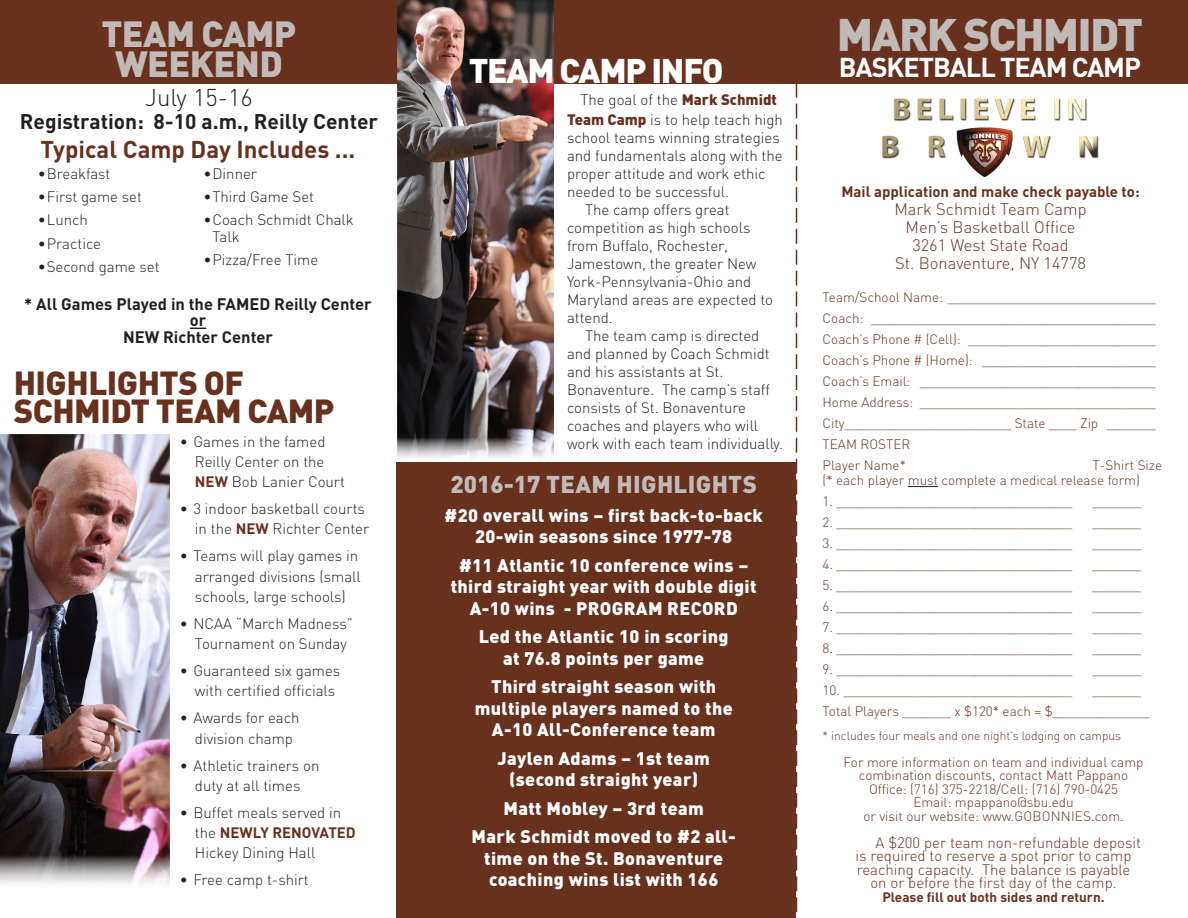
<style>
.page{position:relative;width:1188px;height:918px;background:#fff}
.page>*{position:absolute;margin:0;border:0;box-sizing:border-box;transform-origin:0 0}
.Subhead_1{font:900 45.15px "DIN";letter-spacing:-.04em;color:#c2bab7}
.Subhead_1-2{font:900 36px "DIN";letter-spacing:-.015em;color:#c2bab7}
.t1{font:900 33.9px "DIN";letter-spacing:-.035em;color:#fff}
.Subhead_1-3{font:900 33px/28.5px "DIN";letter-spacing:-.015em;color:#68311e}
.Subhead_1-4{font:700 27px "DIN";letter-spacing:-.04em;color:#fff}
.Subhead_1-5{font:700 24px "DIN";color:#68311e}
.Subhead_1-6{font:900 24px "DIN";letter-spacing:.015em;color:#c2bab7}
.Subhead_2{font:300 24px "DIN";color:#231f20}
.Body_text{font:700 21px "DIN";color:#231f20}
.Subhead_1-7{font:900 18px/21.6px "DIN";letter-spacing:.02em;color:#fff;text-align:center}
.Subhead_2-2{font:300 16.5px "DIN";color:#68311e}
.Subhead_1-8{font:700 16.5px "DIN";color:#231f20}
.Body_text-2{font:300 15px/18px "DIN";color:#231f20}
.Body_text-3{font:300 15px "DIN";color:#68311e}
.Body_text-4{font:700 15px "DIN";color:#68311e}
.Body_text-5{font:300 13.5px "DIN";color:#68311e}
.Subhead_2-3{font:300 13.5px/13.5px "DIN";color:#68311e;text-align:center}
.Body_text-6{font:700 13.5px "DIN";color:#68311e}
.Subhead_2-4{font:300 12px "DIN";color:#68311e}
.s1{font-weight:700;color:#68311e}
.s2{font-weight:900;color:#68311e}
</style>
<div class="page">
<div style="left:0;top:0;width:1188px;height:84px;background:#68311e"></div>
<div style="left:396px;top:463px;width:400px;height:455px;background:#68311e"></div>
<hr style="left:908px;top:486px;width:30px;height:1px;background:#231f20">
<svg style="left:796px;top:84px;width:1px;height:829px"></svg>
<svg style="left:190px;top:328px;width:16px;height:1px"></svg>
<img style="left:0;top:435px;width:170px;height:449px">
<img style="left:882px;top:98px;width:217px;height:79px">
<img style="left:398px;top:0;width:156px;height:463px">
<p class="Subhead_1-2" style="left:101px;top:10px;width:197px">TEAM CAMP</p>
<p class="Subhead_1-2" style="left:115px;top:40px;width:169px">WEEKEND</p>
<p class="Subhead_2" style="left:145px;top:83px;width:109px">July 15-16</p>
<p class="Body_text" style="left:20px;top:107px;width:360px">Registration: 8-10 a.m., Reilly Center</p>
<p class="Subhead_1-5" style="left:41px;top:133px;width:316px">Typical Camp Day Includes ...</p>
<p class="Body_text-2" style="left:38px;top:164px;width:74px">•Breakfast</p>
<p class="Body_text-2" style="left:38px;top:188px;width:106px">•First game set</p>
<p class="Body_text-2" style="left:38px;top:211px;width:52px">•Lunch</p>
<p class="Body_text-2" style="left:38px;top:234px;width:65px">•Practice</p>
<p class="Body_text-2" style="left:38px;top:257px;width:123px">•Second game set</p>
<p class="Body_text-2" style="left:203px;top:164px;width:55px">•Dinner</p>
<p class="Body_text-2" style="left:203px;top:188px;width:112px">•Third Game Set</p>
<p class="Body_text-2" style="left:212px;top:212px;width:143px;line-height:16.5px;text-indent:-9px">•Coach Schmidt Chalk<br>Talk</p>
<p class="Body_text-2" style="left:203px;top:251px;width:116px">•Pizza/Free Time</p>
<p class="Subhead_1-8" style="left:24px;top:293px;width:349px">* All Games Played in the FAMED Reilly Center</p>
<p class="Subhead_1-8" style="left:190px;top:309px;width:18px">or</p>
<p class="Subhead_1-8" style="left:123px;top:326px;width:151px">NEW Richter Center</p>
<p class="Subhead_1-3" style="left:14px;top:367px;width:322px">HIGHLIGHTS OF<br>SCHMIDT TEAM CAMP</p>
<p class="Body_text-2" style="left:195px;top:431px;width:151px;line-height:20.2px;text-indent:-15px">• Games in the famed<br>Reilly Center on the<br><span class="s1">NEW</span> Bob Lanier Court</p>
<p class="Body_text-2" style="left:180px;top:499px;width:191px;line-height:20.2px;text-align:right">• 3 indoor basketball courts in the <span class="s1">NEW</span> Richter Center</p>
<p class="Body_text-2" style="left:195px;top:546px;width:167px;line-height:20.2px;text-indent:-15px">• Teams will play games in arranged divisions (small schools, large schools)</p>
<p class="Body_text-2" style="left:180px;top:613px;width:175px;line-height:20.2px;text-align:center">• NCAA “March Madness”<br>Tournament on Sunday</p>
<p class="Body_text-2" style="left:195px;top:661px;width:147px;line-height:20.2px;text-indent:-15px">• Guaranteed six games with certified officials</p>
<p class="Body_text-2" style="left:180px;top:708px;width:121px;line-height:20.2px;text-align:center">• Awards for each division champ</p>
<p class="Body_text-2" style="left:180px;top:755px;width:141px;line-height:20.2px;text-align:center">• Athletic trainers on duty at all times</p>
<p class="Body_text-2" style="left:195px;top:802px;width:162px;line-height:20.2px;text-indent:-15px">• Buffet meals served in the <span class="s1">NEWLY RENOVATED<br></span>Hickey Dining Hall</p>
<p class="Body_text-2" style="left:180px;top:871px;width:130px">• Free camp t-shirt</p>
<p class="t1" style="left:469px;top:48px;width:256px">TEAM CAMP INFO</p>
<p class="Body_text-2" style="left:567px;top:89px;width:217px;line-height:20.2px;text-align:center">The goal of the <span class="s2">Mark Schmidt<br>Team Camp</span> is to help teach high</p>
<p class="Body_text-2" style="left:567px;top:129px;width:217px">school teams winning strategies and fundamentals along with the proper attitude and work ethic needed to be successful.</p>
<p class="Body_text-2" style="left:567px;top:201px;width:208px;text-indent:18px">The camp offers great competition as high schools from Buffalo, Rochester,<br>Jamestown, the greater New<br>York-Pennsylvania-Ohio and<br>Maryland areas are expected to attend.</p>
<p class="Body_text-2" style="left:567px;top:327px;width:217px;text-indent:18px">The team camp is directed and planned by Coach Schmidt and his assistants at St.<br>Bonaventure. The camp’s staff consists of St. Bonaventure coaches and players who will work with each team individually.</p>
<p class="Subhead_1-6" style="left:450px;top:469px;width:308px">2016-17 TEAM HIGHLIGHTS</p>
<p class="Subhead_1-7" style="left:445px;top:503px;width:320px">#20 overall wins – first back-to-back<br>20-win seasons since 1977-78</p>
<p class="Subhead_1-7" style="left:451px;top:553px;width:307px">#11 Atlantic 10 conference wins – third straight year with double digit<br>A-10 wins - PROGRAM RECORD</p>
<p class="Subhead_1-7" style="left:479px;top:625px;width:251px">Led the Atlantic 10 in scoring at 76.8 points per game</p>
<p class="Subhead_1-7" style="left:475px;top:675px;width:260px">Third straight season with multiple players named to the<br>A-10 All-Conference team</p>
<p class="Subhead_1-7" style="left:498px;top:746px;width:214px">Jaylen Adams – 1st team (second straight year)</p>
<p class="Subhead_1-7" style="left:503px;top:796px;width:202px">Matt Mobley – 3rd team</p>
<p class="Subhead_1-7" style="left:472px;top:825px;width:266px">Mark Schmidt moved to #2 all&shy;time on the St. Bonaventure coaching wins list with 166</p>
<p class="Subhead_1" style="left:837px;top:5px;width:308px">MARK SCHMIDT</p>
<p class="Subhead_1-4" style="left:839px;top:49px;width:304px">BASKETBALL TEAM CAMP</p>
<p class="Body_text-4" style="left:841px;top:181px;width:300px">Mail application and make check payable to:</p>
<p class="Subhead_2-2" style="left:894px;top:199px;width:194px">Mark Schmidt Team Camp</p>
<p class="Subhead_2-2" style="left:906px;top:217px;width:171px">Men’s Basketball Office</p>
<p class="Subhead_2-2" style="left:912px;top:235px;width:158px">3261 West State Road</p>
<p class="Subhead_2-2" style="left:895px;top:253px;width:192px">St. Bonaventure, NY 14778</p>
<p class="Body_text-5" style="left:823px;top:288px;width:335px">Team/School Name: ______________________________</p>
<p class="Body_text-5" style="left:823px;top:309px;width:335px">Coach: _________________________________________</p>
<p class="Body_text-5" style="left:823px;top:330px;width:335px">Coach’s Phone # (Cell): ___________________________</p>
<p class="Body_text-5" style="left:823px;top:351px;width:335px">Coach’s Phone # (Home): _________________________</p>
<p class="Body_text-5" style="left:823px;top:372px;width:335px">Coach’s Email: __________________________________</p>
<p class="Body_text-5" style="left:823px;top:393px;width:335px">Home Address: __________________________________</p>
<p class="Body_text-5" style="left:823px;top:414px;width:335px">City________________________ State ____ Zip _______</p>
<p class="Body_text-5" style="left:823px;top:435px;width:89px">TEAM ROSTER</p>
<p class="Body_text-5" style="left:823px;top:456px;width:85px">Player Name*</p>
<p class="Body_text-5" style="left:1093px;top:456px;width:71px">T-Shirt Size</p>
<p class="Body_text-5" style="left:823px;top:471px;width:319px">(* each player must complete a medical release form)</p>
<p class="Body_text-5" style="left:823px;top:492px;width:251px">1. __________________________________</p>
<p class="Body_text-5" style="left:1093px;top:492px;width:50px">_______</p>
<p class="Body_text-5" style="left:823px;top:513px;width:251px">2. __________________________________</p>
<p class="Body_text-5" style="left:1093px;top:513px;width:50px">_______</p>
<p class="Body_text-5" style="left:823px;top:534px;width:251px">3. __________________________________</p>
<p class="Body_text-5" style="left:1093px;top:534px;width:50px">_______</p>
<p class="Body_text-5" style="left:823px;top:555px;width:251px">4. __________________________________</p>
<p class="Body_text-5" style="left:1093px;top:555px;width:50px">_______</p>
<p class="Body_text-5" style="left:823px;top:576px;width:251px">5. __________________________________</p>
<p class="Body_text-5" style="left:1093px;top:576px;width:50px">_______</p>
<p class="Body_text-5" style="left:823px;top:597px;width:251px">6. __________________________________</p>
<p class="Body_text-5" style="left:1093px;top:597px;width:50px">_______</p>
<p class="Body_text-5" style="left:823px;top:618px;width:251px">7. __________________________________</p>
<p class="Body_text-5" style="left:1093px;top:618px;width:50px">_______</p>
<p class="Body_text-5" style="left:823px;top:639px;width:251px">8. __________________________________</p>
<p class="Body_text-5" style="left:1093px;top:639px;width:50px">_______</p>
<p class="Body_text-5" style="left:823px;top:660px;width:251px">9. __________________________________</p>
<p class="Body_text-5" style="left:1093px;top:660px;width:50px">_______</p>
<p class="Body_text-5" style="left:823px;top:681px;width:251px">10. _________________________________</p>
<p class="Body_text-5" style="left:1093px;top:681px;width:50px">_______</p>
<p class="Body_text-5" style="left:823px;top:702px;width:329px">Total Players _______ x $120* each = $______________</p>
<p class="Subhead_2-4" style="left:823px;top:728px;width:300px">* includes four meals and one night’s lodging on campus</p>
<p class="Subhead_2-3" style="left:844px;top:755px;width:301px">For more information on team and individual camp combination discounts, contact Matt Pappano</p>
<p class="Subhead_2-3" style="left:869px;top:782px;width:251px">Office: (716) 375-2218/Cell: (716) 790-0425</p>
<p class="Subhead_2-3" style="left:913px;top:795px;width:162px">Email: mpappano@sbu.edu</p>
<p class="Subhead_2-3" style="left:863px;top:809px;width:262px">or visit our website: www.GOBONNIES.com.</p>
<p class="Body_text-3" style="left:876px;top:833px;width:267px">A $200 per team non-refundable deposit</p>
<p class="Body_text-3" style="left:856px;top:847px;width:277px">is required to reserve a spot prior to camp</p>
<p class="Body_text-3" style="left:857px;top:860px;width:275px">reaching capacity. The balance is payable</p>
<p class="Body_text-3" style="left:870px;top:874px;width:248px">on or before the first day of the camp.</p>
<p class="Body_text-6" style="left:882px;top:888px;width:224px">Please fill out both sides and return.</p>
</div>
